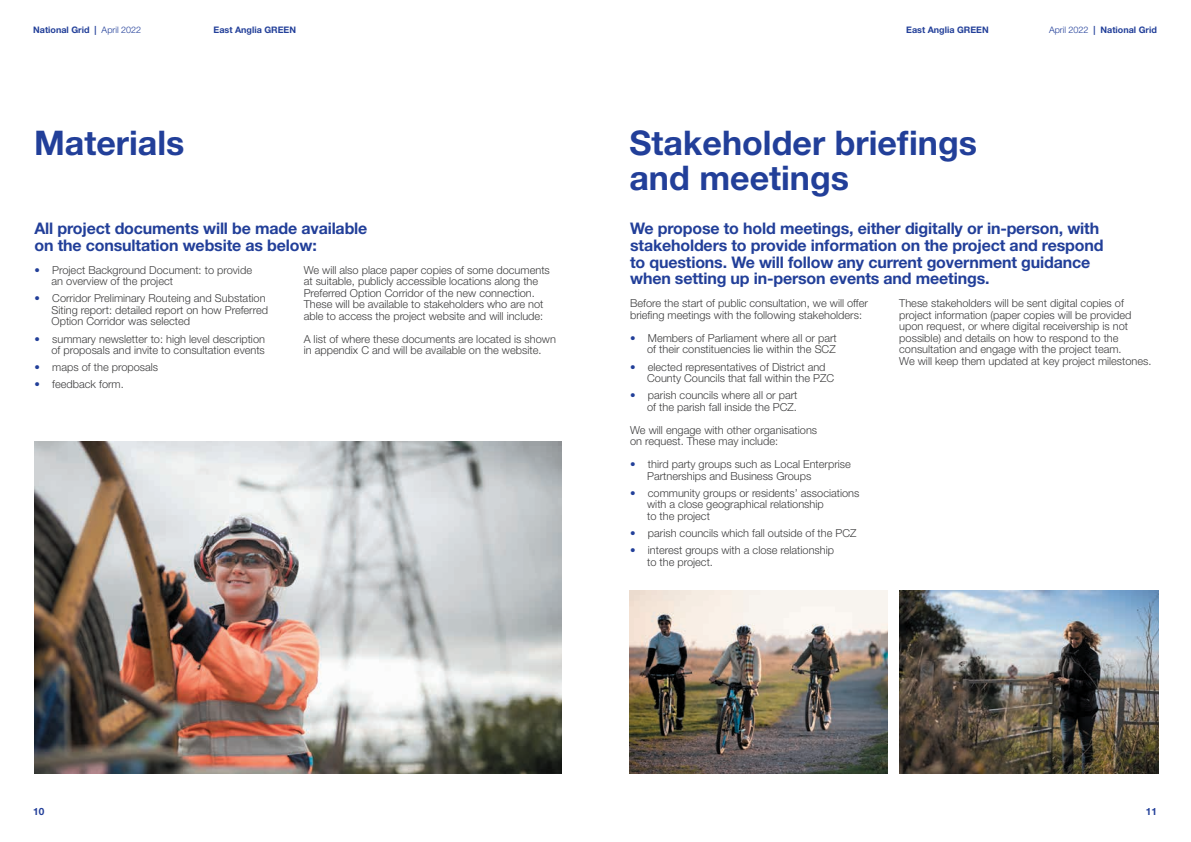
<style>
.page{position:relative;width:1191px;height:842px;background:#fff}
.page>*{position:absolute;margin:0;border:0;box-sizing:border-box;transform-origin:0 0}
.t1{font:700 34px/35.7px "Helvetica Neue LT Std";color:#223f99}
.t2{font:700 16px/16.8px "Helvetica Neue LT Std";letter-spacing:-.01em;color:#223f99}
.t3{font:300 11px/11.5px "Helvetica Neue LT Std";color:#3e3e3f}
.t4{font:700 10px "Helvetica Neue LT Std";color:#223f99}
.t5{font:700 9px "Helvetica Neue LT Std";color:#223f99}
.s1{font-weight:300}
.s2{font-family:"Helvetica Neue";color:#223f99}
</style>
<div class="page">
<img style="left:34px;top:442px;width:527px;height:332px">
<img style="left:629px;top:590px;width:259px;height:184px">
<img style="left:899px;top:590px;width:259px;height:184px">
<p class="t5" style="left:33px;top:25px;width:109px">National Grid | <span class="s1">April 2022</span></p>
<p class="t5" style="left:214px;top:25px;width:84px">East Anglia GREEN</p>
<p class="t5" style="left:906px;top:25px;width:84px">East Anglia GREEN</p>
<p class="t5" style="left:1049px;top:25px;width:109px"><span class="s1">April 2022</span> | National Grid</p>
<h1 class="t1" style="left:34px;top:124px;width:152px">Materials</h1>
<h2 class="t2" style="left:35px;top:219px;width:334px">All project documents will be made available on the consultation website as below:</h2>
<p class="t3" style="left:52px;top:264px;width:202px;text-indent:-17px"><span class="s2">•</span> Project Background Document: to provide an overview of the project</p>
<p class="t3" style="left:52px;top:293px;width:218px;text-indent:-17px"><span class="s2">•</span> Corridor Preliminary Routeing and Substation<br>Siting report: detailed report on how Preferred<br>Option Corridor was selected</p>
<p class="t3" style="left:35px;top:333px;width:232px;text-align:right"><span class="s2">•</span> summary newsletter to: high level description of proposals and invite to consultation events</p>
<p class="t3" style="left:35px;top:361px;width:125px"><span class="s2">•</span> maps of the proposals</p>
<p class="t3" style="left:35px;top:379px;width:91px"><span class="s2">•</span> feedback form.</p>
<p class="t3" style="left:304px;top:264px;width:248px">We will also place paper copies of some documents at suitable, publicly accessible locations along the Preferred Option Corridor of the new connection.<br>These will be available to stakeholders who are not able to access the project website and will include:</p>
<p class="t3" style="left:304px;top:333px;width:254px">A list of where these documents are located is shown in appendix C and will be available on the website.</p>
<h1 class="t1" style="left:629px;top:124px;width:349px">Stakeholder briefings and meetings</h1>
<p class="t2" style="left:630px;top:219px;width:475px">We propose to hold meetings, either digitally or in-person, with stakeholders to provide information on the project and respond to questions. We will follow any current government guidance when setting up in-person events and meetings.</p>
<p class="t3" style="left:630px;top:297px;width:239px">Before the start of public consultation, we will offer briefing meetings with the following stakeholders:</p>
<p class="t3" style="left:630px;top:332px;width:208px;text-align:right"><span class="s2">•</span> Members of Parliament where all or part of their constituencies lie within the SCZ</p>
<p class="t3" style="left:647px;top:361px;width:189px;text-indent:-17px"><span class="s2">•</span> elected representatives of District and<br>County Councils that fall within the PZC</p>
<p class="t3" style="left:630px;top:389px;width:169px;text-align:right"><span class="s2">•</span> parish councils where all or part of the parish fall inside the PCZ.</p>
<p class="t3" style="left:630px;top:424px;width:189px">We will engage with other organisations on request. These may include:</p>
<p class="t3" style="left:647px;top:458px;width:205px;text-indent:-17px"><span class="s2">•</span> third party groups such as Local Enterprise<br>Partnerships and Business Groups</p>
<p class="t3" style="left:647px;top:487px;width:214px;text-indent:-17px"><span class="s2">•</span> community groups or residents’ associations with a close geographical relationship<br>to the project</p>
<p class="t3" style="left:630px;top:527px;width:228px"><span class="s2">•</span> parish councils which fall outside of the PCZ</p>
<p class="t3" style="left:647px;top:544px;width:188px;text-indent:-17px"><span class="s2">•</span> interest groups with a close relationship to the project.</p>
<p class="t3" style="left:899px;top:297px;width:254px">These stakeholders will be sent digital copies of project information (paper copies will be provided upon request, or where digital receivership is not possible) and details on how to respond to the consultation and engage with the project team.<br>We will keep them updated at key project milestones.</p>
<p class="t4" style="left:33px;top:805px;width:13px">10</p>
<p class="t4" style="left:1145px;top:805px;width:13px">11</p>
</div>
